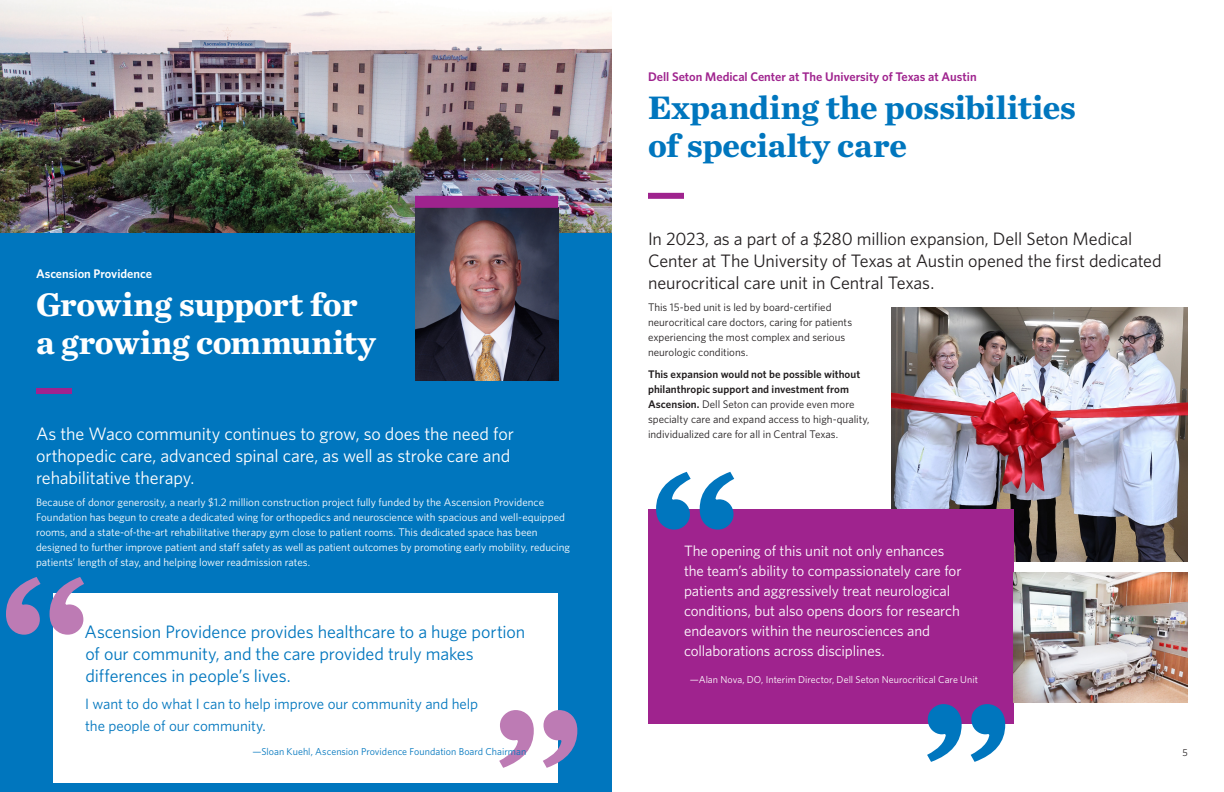
<style>
.page{position:relative;width:1224px;height:792px;background:#fff}
.page>*{position:absolute;margin:0;border:0;box-sizing:border-box;transform-origin:0 0}
.t1{font:700 180px "Chronicle Text G1";color:#0076be}
.Inside_Headline{font:700 34px "Chronicle Text G1";letter-spacing:-.005em;color:#0076be}
.Inside_Headline-2{font:700 34px/38px "Chronicle Text G1";letter-spacing:-.01em;color:#fff}
.Call_Out_Body_Copy{font:18px/22px "Whitney";letter-spacing:-.01em;color:#231f20}
.Call_Out_Body_Copy-2{font:18px/22px "Whitney";letter-spacing:-.01em;color:#fff}
.Body_Copy{font:18px/22px "Whitney";letter-spacing:-.005em;color:#0076be}
.Body_Copy-2{font:15px/20px "Whitney";letter-spacing:-.005em;color:#fff}
.Body_Copy-3{font:15px/22px "Whitney";letter-spacing:-.005em;color:#0076be}
.Hospital_Name_-_Sub_Head{font:600 12.5px "Whitney";color:#9f238e}
.Hospital_Name_-_Sub_Head-2{font:600 12.5px "Whitney";color:#fff}
.Body_Copy-4{font:11px/15px "Whitney";color:#fff}
.Body_Copy-5{font:11px/15px "Whitney";color:#231f20}
.Attribution_White{font:10px "Whitney";letter-spacing:.005em;color:#fff}
.Body_Copy-6{font:10px "Whitney";letter-spacing:.005em;color:#0076be}
.Attribution_White-2{font:10px "Whitney";color:#231f20}
.s1{font-weight:600}
</style>
<div class="page">
<img style="left:0;top:0;width:612px;height:233px">
<img style="left:892px;top:308px;width:296px;height:253px">
<div style="left:648px;top:509px;width:366px;height:215px;background:#9f238e"></div>
<div style="left:648px;top:193px;width:36px;height:6px;background:#9f238e"></div>
<img style="left:1014px;top:572px;width:174px;height:131px">
<div style="left:0;top:233px;width:612px;height:559px;background:#0076be"></div>
<div style="left:36px;top:388px;width:36px;height:6px;background:#9f238e"></div>
<img style="left:415px;top:208px;width:143px;height:173px">
<div style="left:54px;top:593px;width:504px;height:190px;background:#fff"></div>
<svg style="left:499px;top:710px;width:78px;height:58px"></svg>
<svg style="left:6px;top:577px;width:78px;height:58px"></svg>
<div style="left:415px;top:196px;width:143px;height:12px;background:#9f238e"></div>
<p class="Hospital_Name_-_Sub_Head-2" style="left:36px;top:266px;width:118px">Ascension Providence</p>
<p class="Inside_Headline-2" style="left:36px;top:283px;width:341px">Growing support for a growing community</p>
<p class="Call_Out_Body_Copy-2" style="left:36px;top:422px;width:479px">As the Waco community continues to grow, so does the need for orthopedic care, advanced spinal care, as well as stroke care and rehabilitative therapy.</p>
<p class="Body_Copy-4" style="left:36px;top:494px;width:535px">Because of donor generosity, a nearly $1.2 million construction project fully funded by the Ascension Providence Foundation has begun to create a dedicated wing for orthopedics and neuroscience with spacious and well-equipped rooms, and a state-of-the-art rehabilitative therapy gym close to patient rooms. This dedicated space has been designed to further improve patient and staff safety as well as patient outcomes by promoting early mobility, reducing patients’ length of stay, and helping lower readmission rates.</p>
<p class="Body_Copy" style="left:84px;top:620px;width:442px">Ascension Providence provides healthcare to a huge portion of our community, and the care provided truly makes differences in people’s lives.</p>
<p class="Body_Copy-3" style="left:85px;top:692px;width:395px">I want to do what I can to help improve our community and help the people of our community.</p>
<p class="Body_Copy-6" style="left:253px;top:746px;width:275px">—Sloan Kuehl, Ascension Providence Foundation Board Chairman</p>
<p class="Hospital_Name_-_Sub_Head" style="left:648px;top:69px;width:330px">Dell Seton Medical Center at The University of Texas at Austin</p>
<p class="Inside_Headline" style="left:648px;top:80px;width:430px">Expanding the possibilities</p>
<p class="Inside_Headline" style="left:648px;top:118px;width:261px">of specialty care</p>
<p class="Call_Out_Body_Copy" style="left:648px;top:227px;width:515px">In 2023, as a part of a $280 million expansion, Dell Seton Medical<br>Center at The University of Texas at Austin opened the first dedicated neurocritical care unit in Central Texas.</p>
<p class="Body_Copy-5" style="left:648px;top:300px;width:206px">This 15-bed unit is led by board-certified neurocritical care doctors, caring for patients experiencing the most complex and serious neurologic conditions.</p>
<p class="Body_Copy-5" style="left:648px;top:367px;width:223px"><span class="s1">This expansion would not be possible without philanthropic support and investment from Ascension.</span> Dell Seton can provide even more specialty care and expand access to high-quality, individualized care for all in Central Texas.</p>
<p class="t1" style="left:648px;top:389px;width:95px">“</p>
<p class="Body_Copy-2" style="left:684px;top:541px;width:279px">The opening of this unit not only enhances the team’s ability to compassionately care for patients and aggressively treat neurological conditions, but also opens doors for research endeavors within the neurosciences and collaborations across disciplines.</p>
<p class="Attribution_White" style="left:690px;top:674px;width:290px">—Alan Nova, DO, Interim Director, Dell Seton Neurocritical Care Unit</p>
<p class="t1" style="left:920px;top:620px;width:95px">”</p>
<p class="Attribution_White-2" style="left:1183px;top:747px;width:7px">5</p>
</div>
